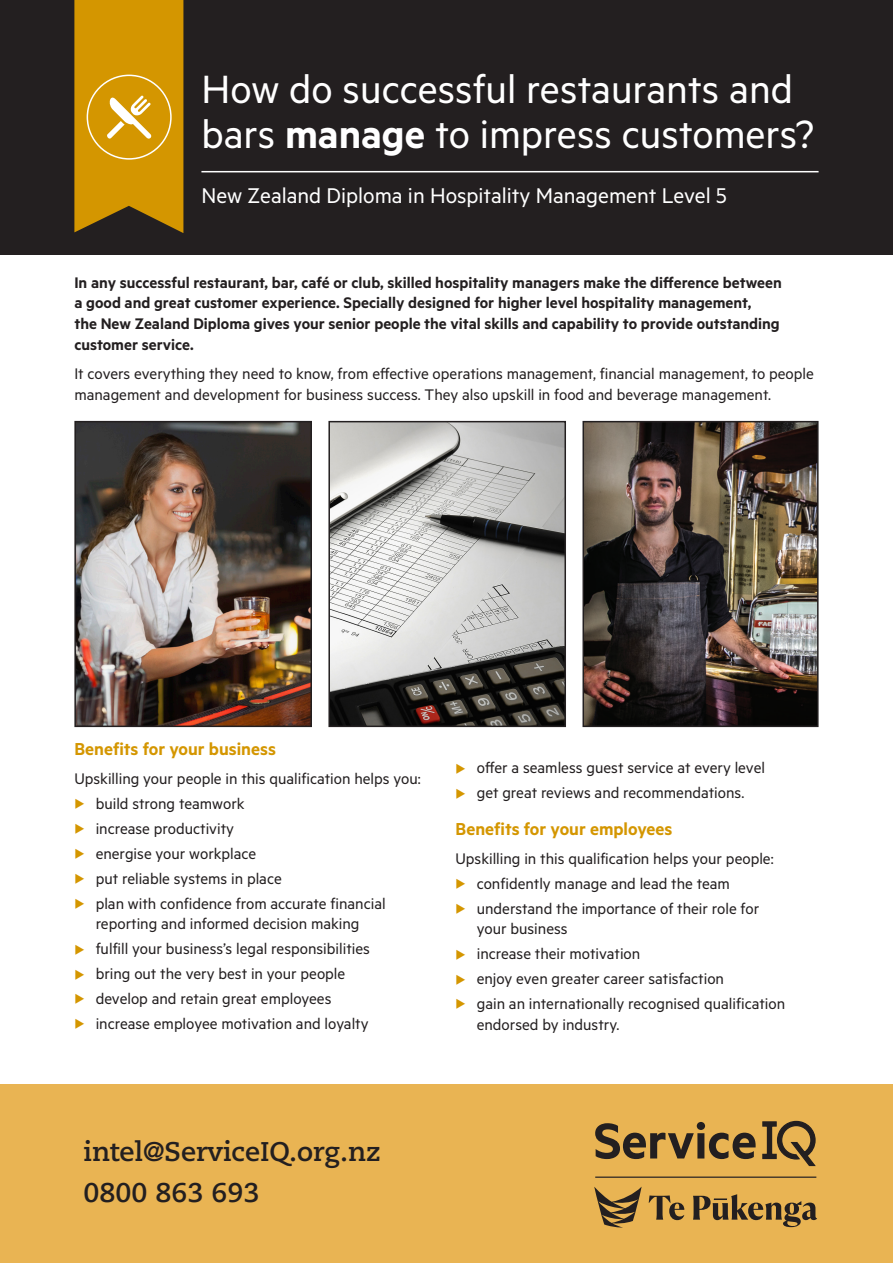
<style>
.page{position:relative;width:893px;height:1263px;background:#fff}
.page>*{position:absolute;margin:0;border:0;box-sizing:border-box;transform-origin:0 0}
.Heading_1_new{font:44.4px/44.4px "Metric";color:#fff}
.Body_text{font:700 27px "Caecilia LT Pro 75";color:#231f20}
.Heading_1_new-2{font:24px "Metric";color:#fff}
.Heading_2{font:600 19.5px "Metric";color:#d49600}
.Body_text-2{font:17.25px/20.7px "Metric";color:#231f20}
.Body_text-3{font:600 17.25px/20.7px "Metric";color:#231f20}
.s1{font-weight:600}
.s2{color:#d49600}
</style>
<div class="page">
<div style="left:0;top:0;width:893px;height:255px;background:#231f20"></div>
<hr style="left:201px;top:171px;width:618px;height:1px;background:#fff">
<svg style="left:74px;top:0;width:109px;height:233px;background:#ca920c"></svg>
<img style="left:77px;top:424px;width:232px;height:300px">
<div style="left:74px;top:421px;width:238px;height:306px;border:2px solid #231f20"></div>
<img style="left:331px;top:424px;width:232px;height:300px">
<div style="left:328px;top:421px;width:238px;height:306px;border:2px solid #231f20"></div>
<img style="left:585px;top:424px;width:231px;height:300px">
<div style="left:582px;top:421px;width:237px;height:306px;border:2px solid #231f20"></div>
<div style="left:0;top:1084px;width:893px;height:179px;background:#e9b453"></div>
<svg style="left:595px;top:1120px;width:222px;height:58px"></svg>
<svg style="left:649px;top:1195px;width:35px;height:25px"></svg>
<svg style="left:693px;top:1194px;width:124px;height:33px"></svg>
<svg style="left:594px;top:1187px;width:48px;height:40px"></svg>
<p class="Heading_1_new" style="left:201px;top:66px;width:614px">How do successful restaurants and bars <span class="s1">manage</span> to impress customers?</p>
<p class="Heading_1_new-2" style="left:201px;top:182px;width:527px">New Zealand Diploma in Hospitality Management Level 5</p>
<p class="Body_text-3" style="left:74px;top:271px;width:709px">In any successful restaurant, bar, café or club, skilled hospitality managers make the difference between a good and great customer experience. Specially designed for higher level hospitality management,<br>the New Zealand Diploma gives your senior people the vital skills and capability to provide outstanding customer service.</p>
<p class="Body_text-2" style="left:74px;top:363px;width:741px">It covers everything they need to know, from effective operations management, financial management, to people management and development for business success. They also upskill in food and beverage management.</p>
<p class="Heading_2" style="left:74px;top:737px;width:203px">Benefits for your business</p>
<p class="Body_text-2" style="left:74px;top:767px;width:348px">Upskilling your people in this qualification helps you:</p>
<p class="Body_text-2" style="left:74px;top:792px;width:172px"><span class="s2">◆</span> build strong teamwork</p>
<p class="Body_text-2" style="left:74px;top:817px;width:161px"><span class="s2">◆</span> increase productivity</p>
<p class="Body_text-2" style="left:74px;top:842px;width:183px"><span class="s2">◆</span> energise your workplace</p>
<p class="Body_text-2" style="left:74px;top:867px;width:209px"><span class="s2">◆</span> put reliable systems in place</p>
<p class="Body_text-2" style="left:74px;top:892px;width:313px;text-align:center"><span class="s2">◆</span> plan with confidence from accurate financial reporting and informed decision making</p>
<p class="Body_text-2" style="left:74px;top:938px;width:297px"><span class="s2">◆</span> fulfill your business’s legal responsibilities</p>
<p class="Body_text-2" style="left:74px;top:963px;width:272px"><span class="s2">◆</span> bring out the very best in your people</p>
<p class="Body_text-2" style="left:74px;top:988px;width:259px"><span class="s2">◆</span> develop and retain great employees</p>
<p class="Body_text-2" style="left:74px;top:1013px;width:296px"><span class="s2">◆</span> increase employee motivation and loyalty</p>
<p class="Body_text-2" style="left:455px;top:757px;width:311px"><span class="s2">◆</span> offer a seamless guest service at every level</p>
<p class="Body_text-2" style="left:455px;top:782px;width:290px"><span class="s2">◆</span> get great reviews and recommendations.</p>
<p class="Heading_2" style="left:455px;top:817px;width:219px">Benefits for your employees</p>
<p class="Body_text-2" style="left:455px;top:847px;width:320px">Upskilling in this qualification helps your people:</p>
<p class="Body_text-2" style="left:455px;top:872px;width:276px"><span class="s2">◆</span> confidently manage and lead the team</p>
<p class="Body_text-2" style="left:477px;top:897px;width:284px;text-indent:-21px"><span class="s2">◆</span> understand the importance of their role for your business</p>
<p class="Body_text-2" style="left:455px;top:943px;width:186px"><span class="s2">◆</span> increase their motivation</p>
<p class="Body_text-2" style="left:455px;top:968px;width:270px"><span class="s2">◆</span> enjoy even greater career satisfaction</p>
<p class="Body_text-2" style="left:477px;top:993px;width:310px;text-indent:-21px"><span class="s2">◆</span> gain an internationally recognised qualification endorsed by industry.</p>
<p class="Body_text" style="left:84px;top:1133px;width:298px">intel@ServiceIQ.org.nz</p>
<p class="Body_text" style="left:84px;top:1174px;width:177px">0800 863 693</p>
</div>
